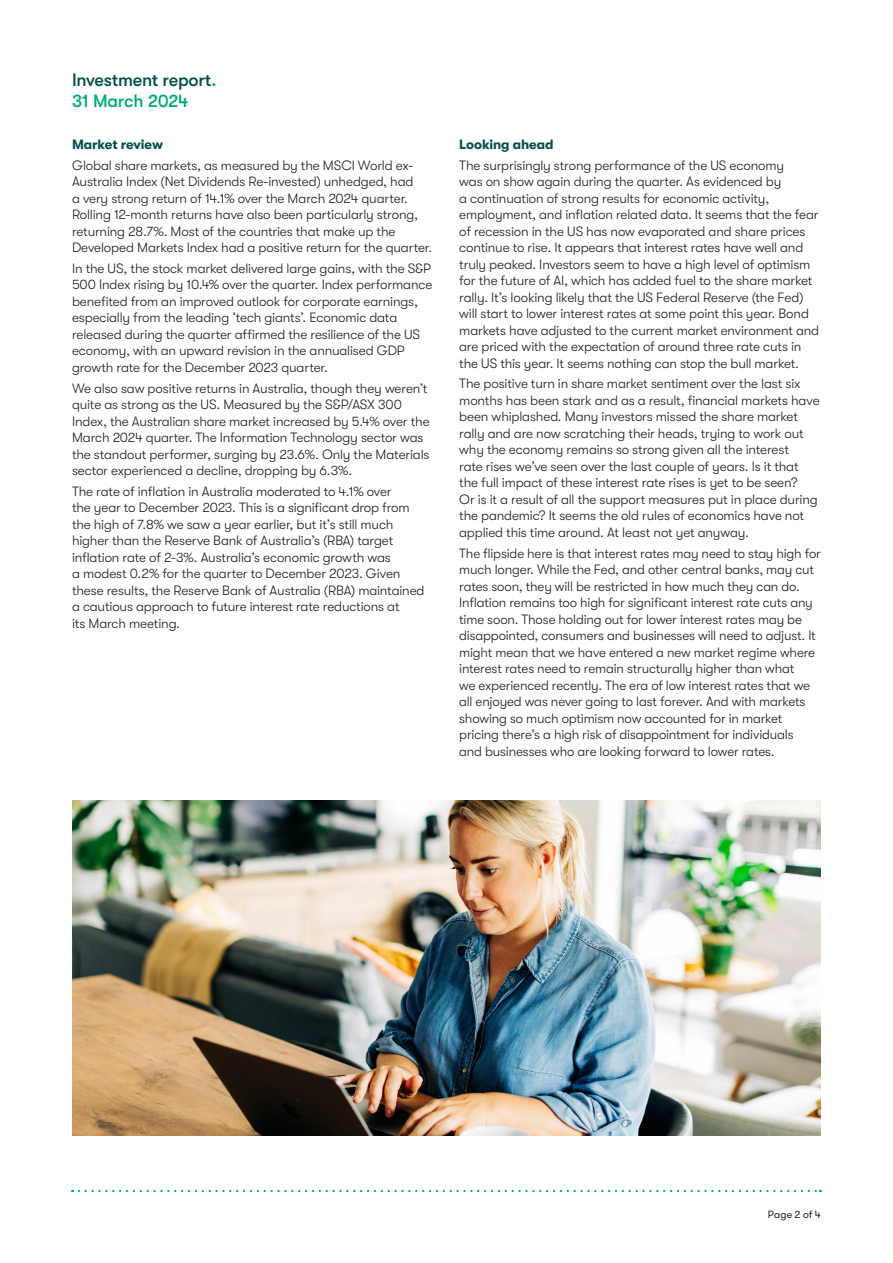
<style>
.page{position:relative;width:893px;height:1263px;background:#fff}
.page>*{position:absolute;margin:0;border:0;box-sizing:border-box;transform-origin:0 0}
.t1{font:500 18px/21px "GT Walsheim";letter-spacing:-.015em;color:#00504a}
.Body_Light_9_11{font:300 13.5px/16.5px "GT Walsheim";letter-spacing:-.01em;color:#231f20}
.Sub_3_Bold_9_11{font:700 13.5px "GT Walsheim";letter-spacing:-.005em;color:#00504a}
.t2{font:10.5px "GT Walsheim";color:#231f20}
.s1{color:#00ad77}
</style>
<div class="page">
<svg style="left:79px;top:1190px;width:742px;height:2px"></svg>
<img style="left:72px;top:800px;width:749px;height:335px">
<h1 class="t1" style="left:72px;top:69px;width:146px">Investment report<span class="s1">.<br>31 March 2024</span></h1>
<p class="Sub_3_Bold_9_11" style="left:72px;top:137px;width:92px">Market review</p>
<p class="Body_Light_9_11" style="left:72px;top:157px;width:362px">Global share markets, as measured by the MSCI World ex-Australia Index (Net Dividends Re-invested) unhedged, had<br>a very strong return of 14.1% over the March 2024 quarter.<br>Rolling 12-month returns have also been particularly strong, returning 28.7%. Most of the countries that make up the Developed Markets Index had a positive return for the quarter.</p>
<p class="Body_Light_9_11" style="left:72px;top:260px;width:362px">In the US, the stock market delivered large gains, with the S&amp;P 500 Index rising by 10.4% over the quarter. Index performance benefited from an improved outlook for corporate earnings, especially from the leading ‘tech giants’. Economic data released during the quarter affirmed the resilience of the US economy, with an upward revision in the annualised GDP growth rate for the December 2023 quarter.</p>
<p class="Body_Light_9_11" style="left:72px;top:380px;width:359px">We also saw positive returns in Australia, though they weren’t quite as strong as the US. Measured by the S&amp;P/ASX 300<br>Index, the Australian share market increased by 5.4% over the March 2024 quarter. The Information Technology sector was the standout performer, surging by 23.6%. Only the Materials sector experienced a decline, dropping by 6.3%.</p>
<p class="Body_Light_9_11" style="left:72px;top:483px;width:354px">The rate of inflation in Australia moderated to 4.1% over<br>the year to December 2023. This is a significant drop from the high of 7.8% we saw a year earlier, but it’s still much higher than the Reserve Bank of Australia’s (RBA) target inflation rate of 2-3%. Australia’s economic growth was<br>a modest 0.2% for the quarter to December 2023. Given these results, the Reserve Bank of Australia (RBA) maintained a cautious approach to future interest rate reductions at<br>its March meeting.</p>
<p class="Sub_3_Bold_9_11" style="left:459px;top:137px;width:96px">Looking ahead</p>
<p class="Body_Light_9_11" style="left:459px;top:157px;width:361px">The surprisingly strong performance of the US economy<br>was on show again during the quarter. As evidenced by<br>a continuation of strong results for economic activity, employment, and inflation related data. It seems that the fear of recession in the US has now evaporated and share prices continue to rise. It appears that interest rates have well and truly peaked. Investors seem to have a high level of optimism for the future of AI, which has added fuel to the share market rally. It’s looking likely that the US Federal Reserve (the Fed) will start to lower interest rates at some point this year. Bond markets have adjusted to the current market environment and are priced with the expectation of around three rate cuts in the US this year. It seems nothing can stop the bull market.</p>
<p class="Body_Light_9_11" style="left:459px;top:376px;width:362px">The positive turn in share market sentiment over the last six months has been stark and as a result, financial markets have been whiplashed. Many investors missed the share market rally and are now scratching their heads, trying to work out why the economy remains so strong given all the interest<br>rate rises we’ve seen over the last couple of years. Is it that the full impact of these interest rate rises is yet to be seen?<br>Or is it a result of all the support measures put in place during the pandemic? It seems the old rules of economics have not applied this time around. At least not yet anyway.</p>
<p class="Body_Light_9_11" style="left:459px;top:545px;width:363px">The flipside here is that interest rates may need to stay high for much longer. While the Fed, and other central banks, may cut rates soon, they will be restricted in how much they can do.<br>Inflation remains too high for significant interest rate cuts any time soon. Those holding out for lower interest rates may be disappointed, consumers and businesses will need to adjust. It might mean that we have entered a new market regime where interest rates need to remain structurally higher than what<br>we experienced recently. The era of low interest rates that we all enjoyed was never going to last forever. And with markets showing so much optimism now accounted for in market pricing there’s a high risk of disappointment for individuals<br>and businesses who are looking forward to lower rates.</p>
<p class="t2" style="left:768px;top:1208px;width:54px">Page 2 of 4</p>
</div>
